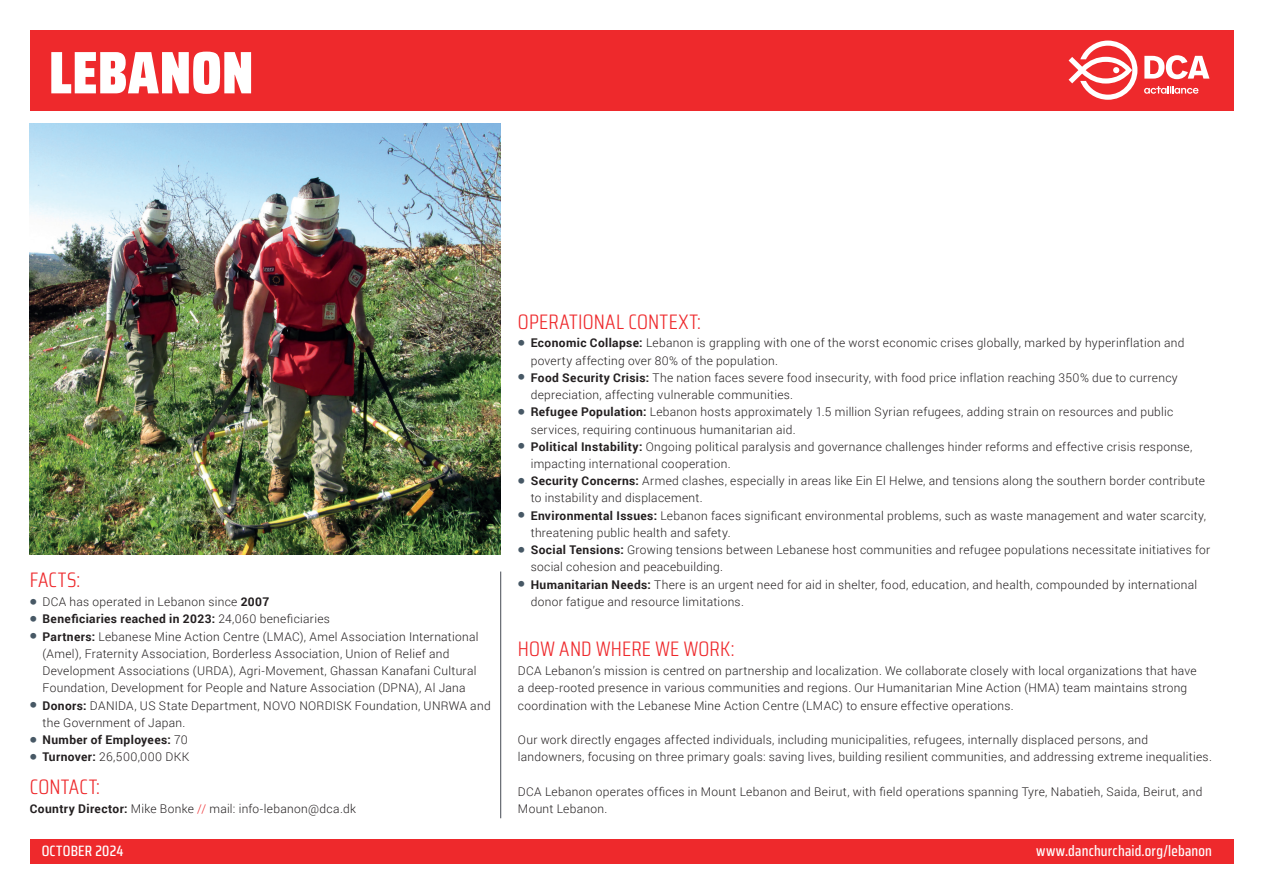
<style>
.page{position:relative;width:1263px;height:893px;background:#fff}
.page>*{position:absolute;margin:0;border:0;box-sizing:border-box;transform-origin:0 0}
.t1{font:900 60px "Saira Condensed";letter-spacing:.005em;color:#fff}
.t2{font:300 21px "Saira Condensed";letter-spacing:.01em;color:#ee292c}
.t3{font:500 15px "Saira Condensed";letter-spacing:.015em;color:#fff}
.t4{font:300 12px/17.2px "Roboto";letter-spacing:.025em;color:#231f20}
.t5{font:700 12px "Roboto";letter-spacing:.03em;color:#231f20}
.s1{font-family:"Real Text OT";color:#475865}
.s2{font-weight:700}
.s3{font-family:"Real Text OT";font-weight:300;color:#475865}
.s4{font-weight:300}
.s5{color:#ee292c}
</style>
<div class="page">
<hr style="left:500px;top:572px;width:1px;height:246px;background:#464b54">
<div style="left:30px;top:30px;width:1203px;height:81px;background:#ee292c"></div>
<svg style="left:1144px;top:86px;width:54px;height:8px"></svg>
<svg style="left:1068px;top:41px;width:69px;height:59px"></svg>
<svg style="left:1144px;top:55px;width:65px;height:24px"></svg>
<div style="left:30px;top:839px;width:1203px;height:24px;background:#ee292c"></div>
<img style="left:30px;top:123px;width:471px;height:431px">
<h1 class="t1" style="left:49px;top:26px;width:206px">LEBANON</h1>
<h2 class="t2" style="left:30px;top:564px;width:52px">FACTS:</h2>
<p class="t4" style="left:30px;top:593px;width:241px"><span class="s1">●</span> DCA has operated in Lebanon since <span class="s2">2007</span></p>
<p class="t5" style="left:30px;top:611px;width:302px"><span class="s3">●</span> Beneficiaries reached in 2023: <span class="s4">24,060 beneficiaries</span></p>
<p class="t4" style="left:43px;top:627px;width:437px;text-indent:-13px"><span class="s1">●</span> <span class="s2">Partners:</span> Lebanese Mine Action Centre (LMAC), Amel Association International (Amel), Fraternity Association, Borderless Association, Union of Relief and Development Associations (URDA), Agri-Movement, Ghassan Kanafani Cultural Foundation, Development for People and Nature Association (DPNA), Al Jana</p>
<p class="t4" style="left:43px;top:696px;width:450px;text-indent:-13px"><span class="s1">●</span> <span class="s2">Donors:</span> DANIDA, US State Department, NOVO NORDISK Foundation, UNRWA and the Government of Japan.</p>
<p class="t5" style="left:30px;top:731px;width:160px"><span class="s3">●</span> Number of Employees: <span class="s4">70</span></p>
<p class="t4" style="left:30px;top:748px;width:161px"><span class="s1">●</span> <span class="s2">Turnover:</span> 26,500,000 DKK</p>
<h2 class="t2" style="left:30px;top:771px;width:72px">CONTACT:</h2>
<p class="t4" style="left:30px;top:800px;width:328px"><span class="s2">Country Director:</span> Mike Bonke <span class="s5">//</span> mail: info-lebanon@dca.dk</p>
<h2 class="t2" style="left:518px;top:306px;width:185px">OPERATIONAL CONTEXT:</h2>
<p class="t4" style="left:531px;top:334px;width:655px;text-indent:-13px"><span class="s1">●</span> <span class="s2">Economic Collapse:</span> Lebanon is grappling with one of the worst economic crises globally, marked by hyperinflation and poverty affecting over 80% of the population.</p>
<p class="t4" style="left:531px;top:368px;width:648px;text-indent:-13px"><span class="s1">●</span> <span class="s2">Food Security Crisis:</span> The nation faces severe food insecurity, with food price inflation reaching 350% due to currency depreciation, affecting vulnerable communities.</p>
<p class="t4" style="left:531px;top:403px;width:644px;text-indent:-13px"><span class="s1">●</span> <span class="s2">Refugee Population:</span> Lebanon hosts approximately 1.5 million Syrian refugees, adding strain on resources and public services, requiring continuous humanitarian aid.</p>
<p class="t4" style="left:531px;top:437px;width:663px;text-indent:-13px"><span class="s1">●</span> <span class="s2">Political Instability:</span> Ongoing political paralysis and governance challenges hinder reforms and effective crisis response, impacting international cooperation.</p>
<p class="t4" style="left:531px;top:472px;width:676px;text-indent:-13px"><span class="s1">●</span> <span class="s2">Security Concerns:</span> Armed clashes, especially in areas like Ein El Helwe, and tensions along the southern border contribute to instability and displacement.</p>
<p class="t4" style="left:531px;top:506px;width:677px;text-indent:-13px"><span class="s1">●</span> <span class="s2">Environmental Issues:</span> Lebanon faces significant environmental problems, such as waste management and water scarcity, threatening public health and safety.</p>
<p class="t4" style="left:531px;top:541px;width:681px;text-indent:-13px"><span class="s1">●</span> <span class="s2">Social Tensions:</span> Growing tensions between Lebanese host communities and refugee populations necessitate initiatives for social cohesion and peacebuilding.</p>
<p class="t4" style="left:531px;top:575px;width:668px;text-indent:-13px"><span class="s1">●</span> <span class="s2">Humanitarian Needs:</span> There is an urgent need for aid in shelter, food, education, and health, compounded by international donor fatigue and resource limitations.</p>
<h2 class="t2" style="left:518px;top:633px;width:218px">HOW AND WHERE WE WORK:</h2>
<p class="t4" style="left:518px;top:662px;width:680px">DCA Lebanon’s mission is centred on partnership and localization. We collaborate closely with local organizations that have a deep-rooted presence in various communities and regions. Our Humanitarian Mine Action (HMA) team maintains strong coordination with the Lebanese Mine Action Centre (LMAC) to ensure effective operations.</p>
<p class="t4" style="left:518px;top:731px;width:695px">Our work directly engages affected individuals, including municipalities, refugees, internally displaced persons, and landowners, focusing on three primary goals: saving lives, building resilient communities, and addressing extreme inequalities.</p>
<p class="t4" style="left:518px;top:782px;width:686px">DCA Lebanon operates offices in Mount Lebanon and Beirut, with field operations spanning Tyre, Nabatieh, Saida, Beirut, and<br>Mount Lebanon.</p>
<p class="t3" style="left:42px;top:840px;width:83px">OCTOBER 2024</p>
<p class="t3" style="left:1036px;top:840px;width:177px">www.danchurchaid.org/lebanon</p>
</div>
